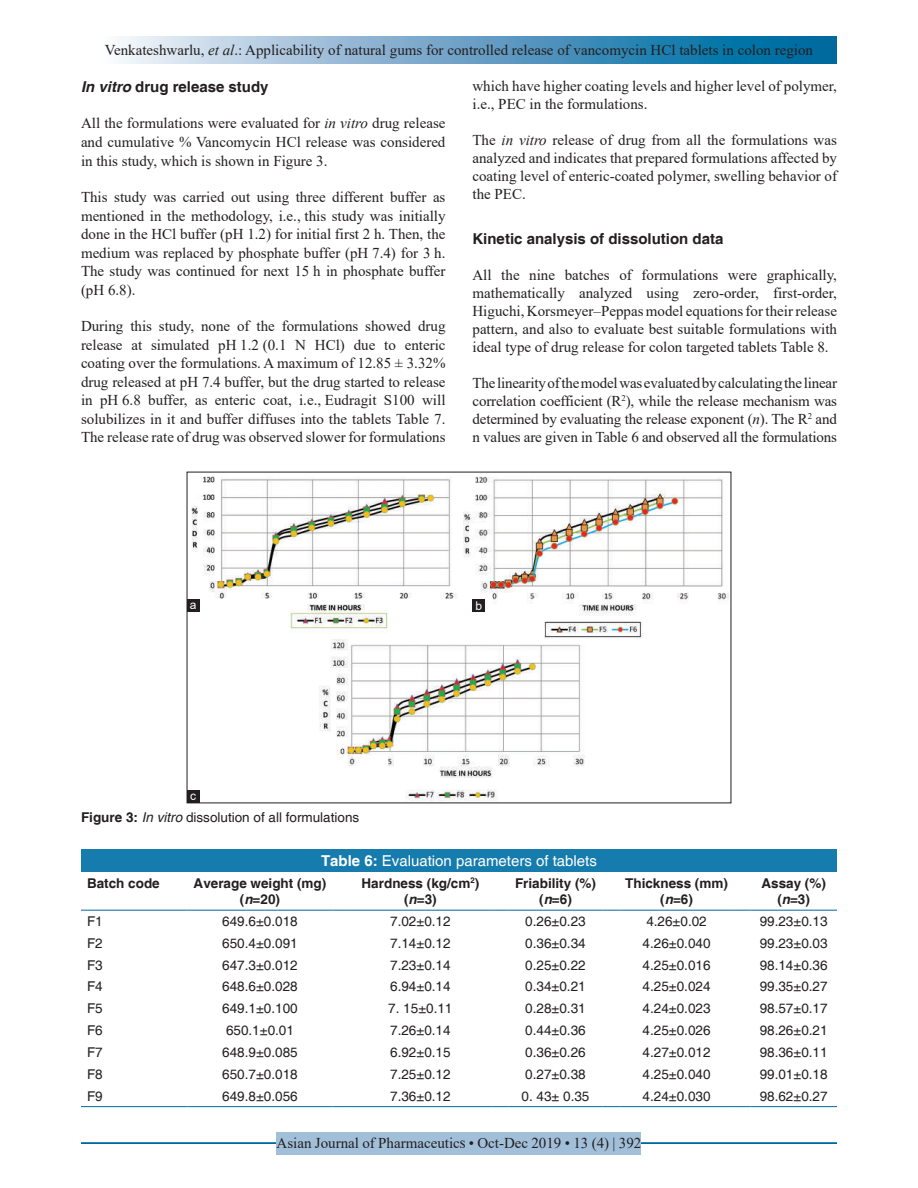
<style>
.page{position:relative;width:918px;height:1188px;background:#fff}
.page>*{position:absolute;margin:0;border:0;box-sizing:border-box;transform-origin:0 0}
.t1{font:15px/18.6px "Times New Roman";color:#231f20;text-align:justify}
.t2{font:700 15px "Helvetica";color:#231f20}
.t3{font:15px "Helvetica";color:#fff}
.t4{font:13.5px "Helvetica";color:#231f20}
.t5{font:700 13.5px/16.5px "Helvetica";color:#231f20;text-align:center}
.t6{font:12px "Arial";color:#fff}
.s1{font-style:italic}
.s2{font-weight:700}
</style>
<div class="page">
<div style="left:81px;top:37px;width:756px;height:27px;background:linear-gradient(to right,#fcf4fb,#005d99)"></div>
<hr style="left:81px;top:1142px;width:756px;height:2px;background:#00689e">
<div style="left:277px;top:1132px;width:364px;height:22px;background:#a2bfda"></div>
<div style="left:81px;top:849px;width:756px;height:23px;background:#167cae"></div>
<hr style="left:81px;top:1106px;width:90px;height:1px;background:#00689e">
<svg style="left:171px;top:1106px;width:16px;height:1px"></svg>
<hr style="left:187px;top:1106px;width:146px;height:1px;background:#00689e">
<svg style="left:333px;top:1106px;width:16px;height:1px"></svg>
<hr style="left:349px;top:1106px;width:143px;height:1px;background:#00689e">
<svg style="left:492px;top:1106px;width:16px;height:1px"></svg>
<hr style="left:508px;top:1106px;width:95px;height:1px;background:#00689e">
<svg style="left:603px;top:1106px;width:16px;height:1px"></svg>
<hr style="left:619px;top:1106px;width:115px;height:1px;background:#00689e">
<svg style="left:734px;top:1106px;width:16px;height:1px"></svg>
<hr style="left:750px;top:1106px;width:87px;height:1px;background:#00689e">
<hr style="left:81px;top:910px;width:90px;height:1px;background:#00689e">
<svg style="left:171px;top:910px;width:16px;height:1px"></svg>
<hr style="left:187px;top:910px;width:146px;height:1px;background:#00689e">
<svg style="left:333px;top:910px;width:16px;height:1px"></svg>
<hr style="left:349px;top:910px;width:143px;height:1px;background:#00689e">
<svg style="left:492px;top:910px;width:16px;height:1px"></svg>
<hr style="left:508px;top:910px;width:95px;height:1px;background:#00689e">
<svg style="left:603px;top:910px;width:16px;height:1px"></svg>
<hr style="left:619px;top:910px;width:115px;height:1px;background:#00689e">
<svg style="left:734px;top:910px;width:16px;height:1px"></svg>
<hr style="left:750px;top:910px;width:87px;height:1px;background:#00689e">
<img style="left:191px;top:476px;width:538px;height:325px">
<div style="left:187px;top:790px;width:13px;height:13px;background:#231f20"></div>
<div style="left:472px;top:599px;width:13px;height:13px;background:#231f20"></div>
<div style="left:187px;top:599px;width:13px;height:13px;background:#231f20"></div>
<p class="t1" style="left:105px;top:41px;width:710px">Venkateshwarlu, <span class="s1">et al</span>.: Applicability of natural gums for controlled release of vancomycin HCl tablets in colon region</p>
<p class="t2" style="left:81px;top:77px;width:189px"><span class="s1">In vitro</span> drug release study</p>
<p class="t1" style="left:81px;top:114px;width:366px">All the formulations were evaluated for <span class="s1">in vitro</span> drug release and cumulative % Vancomycin HCl release was considered in this study, which is shown in Figure 3.</p>
<p class="t1" style="left:81px;top:187px;width:366px">This study was carried out using three different buffer as mentioned in the methodology, i.e., this study was initially done in the HCl buffer (pH 1.2) for initial first 2 h. Then, the medium was replaced by phosphate buffer (pH 7.4) for 3 h.<br>The study was continued for next 15 h in phosphate buffer (pH 6.8).</p>
<p class="t1" style="left:81px;top:316px;width:366px">During this study, none of the formulations showed drug release at simulated pH 1.2 (0.1 N HCl) due to enteric coating over the formulations. A maximum of 12.85 ± 3.32% drug released at pH 7.4 buffer, but the drug started to release in pH 6.8 buffer, as enteric coat, i.e., Eudragit S100 will solubilizes in it and buffer diffuses into the tablets Table 7.<br>The release rate of drug was observed slower for formulations</p>
<p class="t1" style="left:472px;top:77px;width:366px;line-height:18px">which have higher coating levels and higher level of polymer, i.e., PEC in the formulations.</p>
<p class="t1" style="left:472px;top:131px;width:366px;line-height:18px">The <span class="s1">in vitro</span> release of drug from all the formulations was analyzed and indicates that prepared formulations affected by coating level of enteric-coated polymer, swelling behavior of the PEC.</p>
<p class="t2" style="left:472px;top:230px;width:252px">Kinetic analysis of dissolution data</p>
<p class="t1" style="left:472px;top:266px;width:366px;line-height:18px">All the nine batches of formulations were graphically, mathematically analyzed using zero-order, first-order, Higuchi, Korsmeyer–Peppas model equations for their release pattern, and also to evaluate best suitable formulations with ideal type of drug release for colon targeted tablets Table 8.</p>
<p class="t1" style="left:472px;top:374px;width:366px;line-height:18px">The linearity of the model was evaluated by calculating the linear correlation coefficient (R<sup>2</sup>), while the release mechanism was determined by evaluating the release exponent (<span class="s1">n</span>). The R<sup>2</sup> and n values are given in Table 6 and observed all the formulations</p>
<p class="t6" style="left:190px;top:596px;width:8px">a</p>
<p class="t6" style="left:476px;top:597px;width:8px">b</p>
<p class="t6" style="left:190px;top:787px;width:7px">c</p>
<p class="t4" style="left:81px;top:809px;width:280px"><span class="s2">Figure 3:</span> <span class="s1">In vitro</span> dissolution of all formulations</p>
<p class="t3" style="left:321px;top:852px;width:277px"><span class="s2">Table 6:</span> Evaluation parameters of tablets</p>
<p class="t5" style="left:87px;top:875px;width:74px">Batch code</p>
<p class="t5" style="left:194px;top:875px;width:134px">Average weight (mg) (<span class="s1">n</span>=20)</p>
<p class="t5" style="left:362px;top:875px;width:119px">Hardness (kg/cm<sup>2</sup>) (<span class="s1">n</span>=3)</p>
<p class="t5" style="left:515px;top:875px;width:83px">Friability (%) (<span class="s1">n</span>=6)</p>
<p class="t5" style="left:625px;top:875px;width:104px">Thickness (mm) (<span class="s1">n</span>=6)</p>
<p class="t5" style="left:761px;top:875px;width:66px">Assay (%) (<span class="s1">n</span>=3)</p>
<p class="t4" style="left:87px;top:913px;width:17px">F1</p>
<p class="t4" style="left:222px;top:913px;width:77px">649.6±0.018</p>
<p class="t4" style="left:390px;top:913px;width:62px">7.02±0.12</p>
<p class="t4" style="left:525px;top:913px;width:62px">0.26±0.23</p>
<p class="t4" style="left:646px;top:913px;width:62px">4.26±0.02</p>
<p class="t4" style="left:760px;top:913px;width:69px">99.23±0.13</p>
<p class="t4" style="left:87px;top:935px;width:17px">F2</p>
<p class="t4" style="left:222px;top:935px;width:77px">650.4±0.091</p>
<p class="t4" style="left:390px;top:935px;width:62px">7.14±0.12</p>
<p class="t4" style="left:525px;top:935px;width:62px">0.36±0.34</p>
<p class="t4" style="left:643px;top:935px;width:69px">4.26±0.040</p>
<p class="t4" style="left:760px;top:935px;width:69px">99.23±0.03</p>
<p class="t4" style="left:87px;top:957px;width:17px">F3</p>
<p class="t4" style="left:222px;top:957px;width:77px">647.3±0.012</p>
<p class="t4" style="left:390px;top:957px;width:62px">7.23±0.14</p>
<p class="t4" style="left:525px;top:957px;width:62px">0.25±0.22</p>
<p class="t4" style="left:643px;top:957px;width:69px">4.25±0.016</p>
<p class="t4" style="left:760px;top:957px;width:69px">98.14±0.36</p>
<p class="t4" style="left:87px;top:979px;width:17px">F4</p>
<p class="t4" style="left:222px;top:979px;width:77px">648.6±0.028</p>
<p class="t4" style="left:390px;top:979px;width:62px">6.94±0.14</p>
<p class="t4" style="left:525px;top:979px;width:62px">0.34±0.21</p>
<p class="t4" style="left:643px;top:979px;width:69px">4.25±0.024</p>
<p class="t4" style="left:760px;top:979px;width:69px">99.35±0.27</p>
<p class="t4" style="left:87px;top:1001px;width:17px">F5</p>
<p class="t4" style="left:222px;top:1001px;width:77px">649.1±0.100</p>
<p class="t4" style="left:388px;top:1001px;width:66px">7. 15±0.11</p>
<p class="t4" style="left:525px;top:1001px;width:62px">0.28±0.31</p>
<p class="t4" style="left:643px;top:1001px;width:69px">4.24±0.023</p>
<p class="t4" style="left:760px;top:1001px;width:69px">98.57±0.17</p>
<p class="t4" style="left:87px;top:1023px;width:17px">F6</p>
<p class="t4" style="left:226px;top:1023px;width:69px">650.1±0.01</p>
<p class="t4" style="left:390px;top:1023px;width:62px">7.26±0.14</p>
<p class="t4" style="left:525px;top:1023px;width:62px">0.44±0.36</p>
<p class="t4" style="left:643px;top:1023px;width:69px">4.25±0.026</p>
<p class="t4" style="left:760px;top:1023px;width:69px">98.26±0.21</p>
<p class="t4" style="left:87px;top:1044px;width:17px">F7</p>
<p class="t4" style="left:222px;top:1044px;width:77px">648.9±0.085</p>
<p class="t4" style="left:390px;top:1044px;width:62px">6.92±0.15</p>
<p class="t4" style="left:525px;top:1044px;width:62px">0.36±0.26</p>
<p class="t4" style="left:643px;top:1044px;width:69px">4.27±0.012</p>
<p class="t4" style="left:760px;top:1044px;width:69px">98.36±0.11</p>
<p class="t4" style="left:87px;top:1066px;width:17px">F8</p>
<p class="t4" style="left:222px;top:1066px;width:77px">650.7±0.018</p>
<p class="t4" style="left:390px;top:1066px;width:62px">7.25±0.12</p>
<p class="t4" style="left:525px;top:1066px;width:62px">0.27±0.38</p>
<p class="t4" style="left:643px;top:1066px;width:69px">4.25±0.040</p>
<p class="t4" style="left:760px;top:1066px;width:69px">99.01±0.18</p>
<p class="t4" style="left:87px;top:1088px;width:17px">F9</p>
<p class="t4" style="left:222px;top:1088px;width:77px">649.8±0.056</p>
<p class="t4" style="left:390px;top:1088px;width:62px">7.36±0.12</p>
<p class="t4" style="left:522px;top:1088px;width:69px">0. 43± 0.35</p>
<p class="t4" style="left:643px;top:1088px;width:69px">4.24±0.030</p>
<p class="t4" style="left:760px;top:1088px;width:69px">98.62±0.27</p>
<p class="t1" style="left:277px;top:1134px;width:366px">Asian Journal of Pharmaceutics • Oct-Dec 2019 • 13 (4) | 392</p>
</div>
